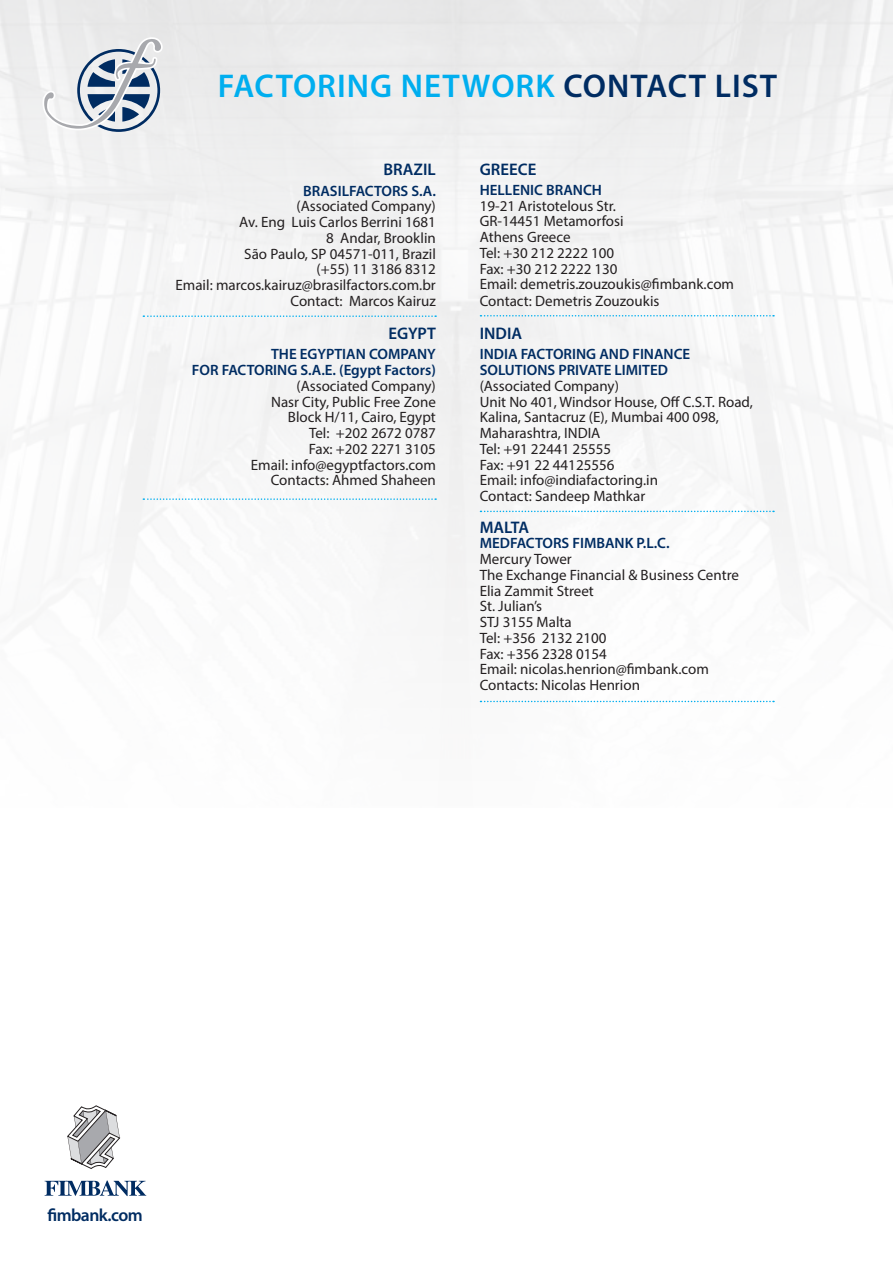
<style>
.page{position:relative;width:893px;height:1263px;background:#fff}
.page>*{position:absolute;margin:0;border:0;box-sizing:border-box;transform-origin:0 0}
.t1{font:600 33px "Myriad Pro";letter-spacing:.03em;color:#00aeef}
.t2{font:600 17.7px "Myriad Pro";letter-spacing:-.03em;color:#002c62}
.t3{font:600 16.8px "Myriad Pro";color:#002c62}
.t4{font:15px/15.8px "Myriad Pro";color:#231f20}
.t5{font:600 15px "Myriad Pro";color:#002c62}
.s1{color:#002c62}
</style>
<div class="page">
<img style="left:0;top:0;width:893px;height:703px">
<svg style="left:43px;top:37px;width:120px;height:95px"></svg>
<svg style="left:45px;top:1180px;width:101px;height:16px"></svg>
<svg style="left:67px;top:1105px;width:53px;height:64px"></svg>
<svg style="left:143px;top:315px;width:293px;height:2px"></svg>
<svg style="left:480px;top:701px;width:294px;height:1px"></svg>
<svg style="left:480px;top:315px;width:294px;height:1px"></svg>
<svg style="left:480px;top:511px;width:294px;height:1px"></svg>
<svg style="left:143px;top:498px;width:293px;height:2px"></svg>
<p class="t1" style="left:218px;top:65px;width:561px">FACTORING NETWORK <span class="s1">CONTACT LIST</span></p>
<p class="t3" style="left:384px;top:159px;width:54px">BRAZIL</p>
<p class="t5" style="left:303px;top:181px;width:134px">BRASILFACTORS S.A.</p>
<p class="t4" style="left:297px;top:198px;width:141px">(Associated Company)</p>
<p class="t4" style="left:239px;top:214px;width:198px">Av. Eng Luis Carlos Berrini 1681</p>
<p class="t4" style="left:326px;top:230px;width:111px">8 Andar, Brooklin</p>
<p class="t4" style="left:244px;top:246px;width:193px">São Paulo, SP 04571-011, Brazil</p>
<p class="t4" style="left:316px;top:261px;width:121px">(+55) 11 3186 8312</p>
<p class="t4" style="left:176px;top:277px;width:262px">Email: marcos.kairuz@brasilfactors.com.br</p>
<p class="t4" style="left:290px;top:293px;width:147px">Contact: Marcos Kairuz</p>
<p class="t3" style="left:388px;top:323px;width:49px">EGYPT</p>
<p class="t5" style="left:271px;top:345px;width:166px">THE EGYPTIAN COMPANY</p>
<p class="t5" style="left:192px;top:360px;width:245px">FOR FACTORING S.A.E. (Egypt Factors)</p>
<p class="t4" style="left:297px;top:378px;width:141px">(Associated Company)</p>
<p class="t4" style="left:271px;top:393px;width:166px">Nasr City, Public Free Zone</p>
<p class="t4" style="left:288px;top:409px;width:149px">Block H/11, Cairo, Egypt</p>
<p class="t4" style="left:309px;top:425px;width:128px">Tel: +202 2672 0787</p>
<p class="t4" style="left:309px;top:441px;width:129px">Fax: +202 2271 3105</p>
<p class="t4" style="left:251px;top:456px;width:187px">Email: info@egyptfactors.com</p>
<p class="t4" style="left:271px;top:472px;width:167px">Contacts: Ahmed Shaheen</p>
<p class="t3" style="left:480px;top:159px;width:58px">GREECE</p>
<p class="t5" style="left:480px;top:180px;width:124px">HELLENIC BRANCH</p>
<p class="t4" style="left:480px;top:198px;width:138px">19-21 Aristotelous Str.</p>
<p class="t4" style="left:480px;top:213px;width:145px">GR-14451 Metamorfosi</p>
<p class="t4" style="left:480px;top:229px;width:92px">Athens Greece</p>
<p class="t4" style="left:480px;top:245px;width:136px">Tel: +30 212 2222 100</p>
<p class="t4" style="left:480px;top:261px;width:139px">Fax: +30 212 2222 130</p>
<p class="t4" style="left:480px;top:276px;width:256px">Email: demetris.zouzoukis@fimbank.com</p>
<p class="t4" style="left:480px;top:293px;width:181px">Contact: Demetris Zouzoukis</p>
<p class="t3" style="left:480px;top:323px;width:44px">INDIA</p>
<p class="t5" style="left:480px;top:345px;width:212px">INDIA FACTORING AND FINANCE</p>
<p class="t5" style="left:480px;top:360px;width:190px">SOLUTIONS PRIVATE LIMITED</p>
<p class="t4" style="left:480px;top:378px;width:141px">(Associated Company)</p>
<p class="t4" style="left:480px;top:393px;width:275px">Unit No 401, Windsor House, Off C.S.T. Road,<br>Kalina, Santacruz (E), Mumbai 400 098,<br>Maharashtra, INDIA</p>
<p class="t4" style="left:480px;top:441px;width:133px">Tel: +91 22441 25555</p>
<p class="t4" style="left:480px;top:456px;width:136px">Fax: +91 22 44125556</p>
<p class="t4" style="left:480px;top:472px;width:180px">Email: info@indiafactoring.in</p>
<p class="t4" style="left:480px;top:488px;width:167px">Contact: Sandeep Mathkar</p>
<p class="t3" style="left:480px;top:516px;width:51px">MALTA</p>
<p class="t5" style="left:480px;top:534px;width:191px">MEDFACTORS FIMBANK P.L.C.</p>
<p class="t4" style="left:480px;top:551px;width:94px">Mercury Tower</p>
<p class="t4" style="left:480px;top:567px;width:261px">The Exchange Financial &amp; Business Centre<br>Elia Zammit Street</p>
<p class="t4" style="left:480px;top:598px;width:64px">St. Julian’s</p>
<p class="t4" style="left:480px;top:614px;width:94px">STJ 3155 Malta</p>
<p class="t4" style="left:480px;top:630px;width:128px">Tel: +356 2132 2100</p>
<p class="t4" style="left:480px;top:645px;width:129px">Fax: +356 2328 0154</p>
<p class="t4" style="left:480px;top:661px;width:231px">Email: nicolas.henrion@fimbank.com</p>
<p class="t4" style="left:480px;top:677px;width:162px">Contacts: Nicolas Henrion</p>
<p class="t2" style="left:47px;top:1203px;width:97px">fimbank.com</p>
</div>
